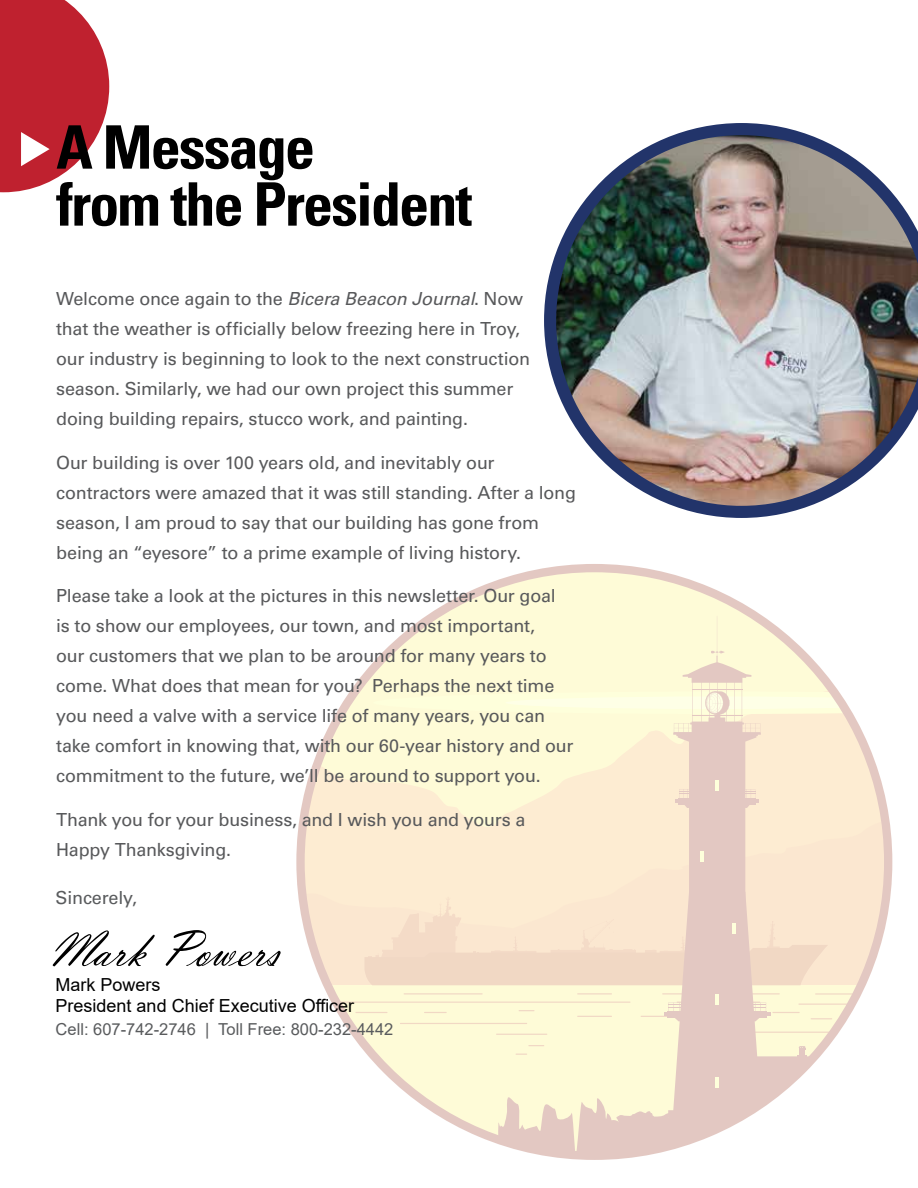
<style>
.page{position:relative;width:918px;height:1188px;background:#fff}
.page>*{position:absolute;margin:0;border:0;box-sizing:border-box;transform-origin:0 0}
.t1{font:700 condensed 60px/57px "Univers LT Std";letter-spacing:-.03em;color:#000}
.t2{font:52.5px "Vladimir Script";color:#000}
.t3{font:18px/30px "Univers LT Std";letter-spacing:-.015em;color:#58595b}
.t4{font:18px/21.6px "Arial";color:#000}
.t5{font:18px "Univers LT Std";letter-spacing:-.01em;color:#595b5d}
.t6{font:16.5px "Arial";color:#595b5d}
.s1{font-style:italic}
</style>
<div class="page">
<svg style="left:296px;top:564px;width:596px;height:596px"></svg>
<svg style="left:0;top:0;width:109px;height:192px"></svg>
<img style="left:544px;top:123px;width:374px;height:395px">
<h1 class="t1" style="left:56px;top:119px;width:418px">A Message<br>from the President</h1>
<p class="t3" style="left:56px;top:284px;width:475px">Welcome once again to the <span class="s1">Bicera Beacon Journal</span>. Now that the weather is officially below freezing here in Troy, our industry is beginning to look to the next construction season. Similarly, we had our own project this summer doing building repairs, stucco work, and painting.</p>
<p class="t3" style="left:56px;top:447px;width:521px">Our building is over 100 years old, and inevitably our contractors were amazed that it was still standing. After a long season, I am proud to say that our building has gone from being an “eyesore” to a prime example of living history.</p>
<p class="t3" style="left:56px;top:581px;width:519px">Please take a look at the pictures in this newsletter. Our goal is to show our employees, our town, and most important,<br>our customers that we plan to be around for many years to come. What does that mean for you? Perhaps the next time you need a valve with a service life of many years, you can take comfort in knowing that, with our 60-year history and our commitment to the future, we’ll be around to support you.</p>
<p class="t3" style="left:56px;top:804px;width:471px">Thank you for your business, and I wish you and yours a<br>Happy Thanksgiving.</p>
<p class="t5" style="left:56px;top:887px;width:83px">Sincerely,</p>
<h2 class="t2" style="left:50px;top:919px;width:232px">Mark Powers</h2>
<p class="t4" style="left:56px;top:974px;width:300px">Mark Powers<br>President and Chief Executive Officer</p>
<p class="t6" style="left:56px;top:1018px;width:339px">Cell: 607-742-2746 | Toll Free: 800-232-4442</p>
</div>
